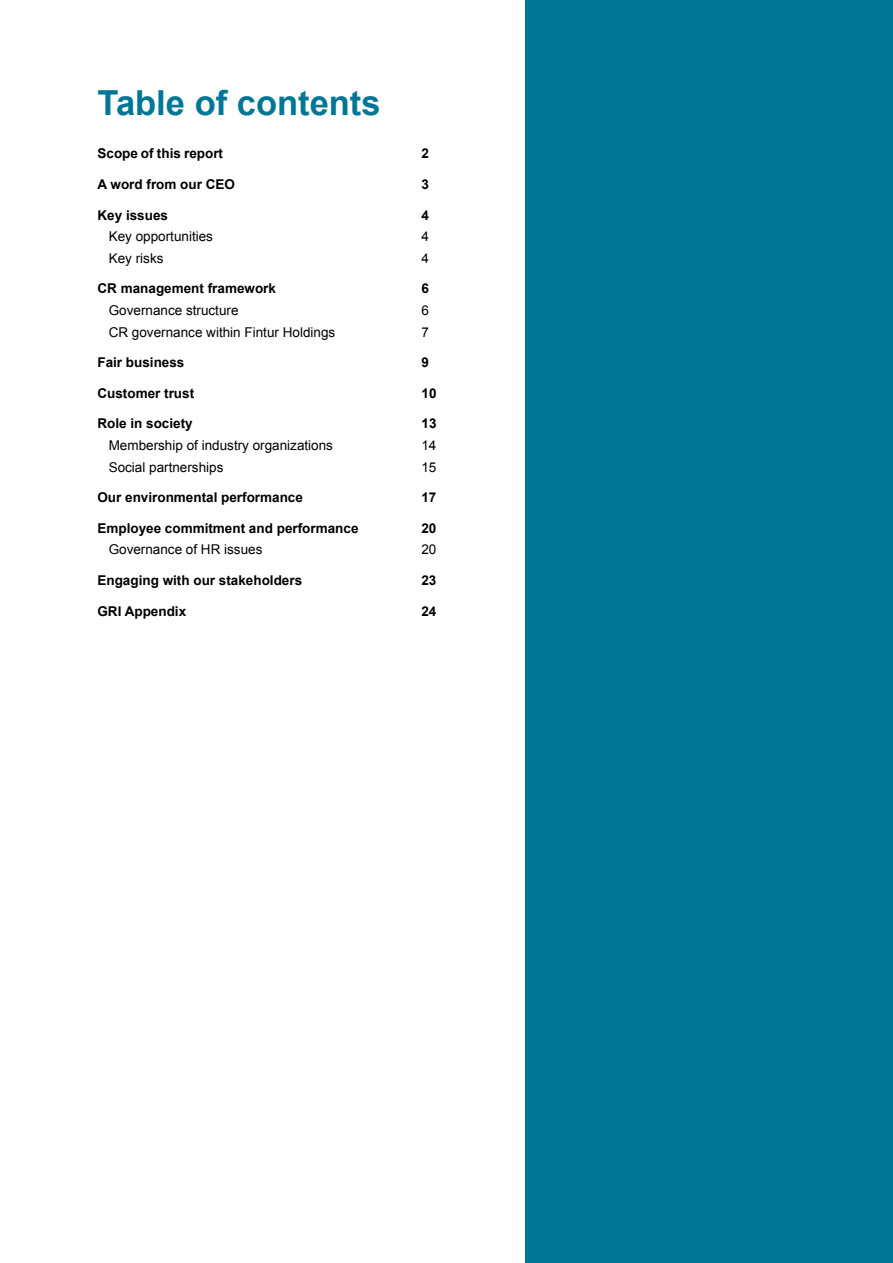
<style>
.page{position:relative;width:893px;height:1263px;background:#fff}
.page>*{position:absolute;margin:0;border:0;box-sizing:border-box;transform-origin:0 0}
.t1{font:700 34.5px "Arial";color:#007696}
.t2{font:700 13.5px "Arial";color:#000}
.t3{font:13.5px "Arial";color:#000}
</style>
<div class="page">
<div style="left:525px;top:0;width:368px;height:1263px;background:#007696"></div>
<h1 class="t1" style="left:98px;top:80px;width:285px">Table of contents</h1>
<p class="t2" style="left:98px;top:145px;width:127px">Scope of this report</p>
<p class="t2" style="left:422px;top:145px;width:9px">2</p>
<p class="t2" style="left:98px;top:175px;width:139px">A word from our CEO</p>
<p class="t2" style="left:422px;top:175px;width:9px">3</p>
<p class="t2" style="left:98px;top:206px;width:72px">Key issues</p>
<p class="t2" style="left:422px;top:206px;width:9px">4</p>
<p class="t3" style="left:109px;top:228px;width:106px">Key opportunities</p>
<p class="t3" style="left:422px;top:228px;width:9px">4</p>
<p class="t3" style="left:109px;top:249px;width:56px">Key risks</p>
<p class="t3" style="left:421px;top:249px;width:9px">4</p>
<p class="t2" style="left:97px;top:280px;width:180px">CR management framework</p>
<p class="t2" style="left:421px;top:280px;width:9px">6</p>
<p class="t3" style="left:109px;top:301px;width:131px">Governance structure</p>
<p class="t3" style="left:421px;top:301px;width:9px">6</p>
<p class="t3" style="left:109px;top:323px;width:228px">CR governance within Fintur Holdings</p>
<p class="t3" style="left:421px;top:323px;width:9px">7</p>
<p class="t2" style="left:97px;top:354px;width:89px">Fair business</p>
<p class="t2" style="left:421px;top:354px;width:9px">9</p>
<p class="t2" style="left:97px;top:384px;width:98px">Customer trust</p>
<p class="t2" style="left:421px;top:384px;width:17px">10</p>
<p class="t2" style="left:97px;top:415px;width:97px">Role in society</p>
<p class="t2" style="left:421px;top:415px;width:17px">13</p>
<p class="t3" style="left:109px;top:436px;width:226px">Membership of industry organizations</p>
<p class="t3" style="left:421px;top:436px;width:17px">14</p>
<p class="t3" style="left:109px;top:458px;width:116px">Social partnerships</p>
<p class="t3" style="left:421px;top:458px;width:17px">15</p>
<p class="t2" style="left:97px;top:489px;width:207px">Our environmental performance</p>
<p class="t2" style="left:421px;top:489px;width:17px">17</p>
<p class="t2" style="left:97px;top:519px;width:263px">Employee commitment and performance</p>
<p class="t2" style="left:421px;top:519px;width:17px">20</p>
<p class="t3" style="left:109px;top:541px;width:155px">Governance of HR issues</p>
<p class="t3" style="left:421px;top:541px;width:17px">20</p>
<p class="t2" style="left:97px;top:571px;width:206px">Engaging with our stakeholders</p>
<p class="t2" style="left:421px;top:571px;width:17px">23</p>
<p class="t2" style="left:97px;top:602px;width:90px">GRI Appendix</p>
<p class="t2" style="left:421px;top:602px;width:17px">24</p>
</div>
